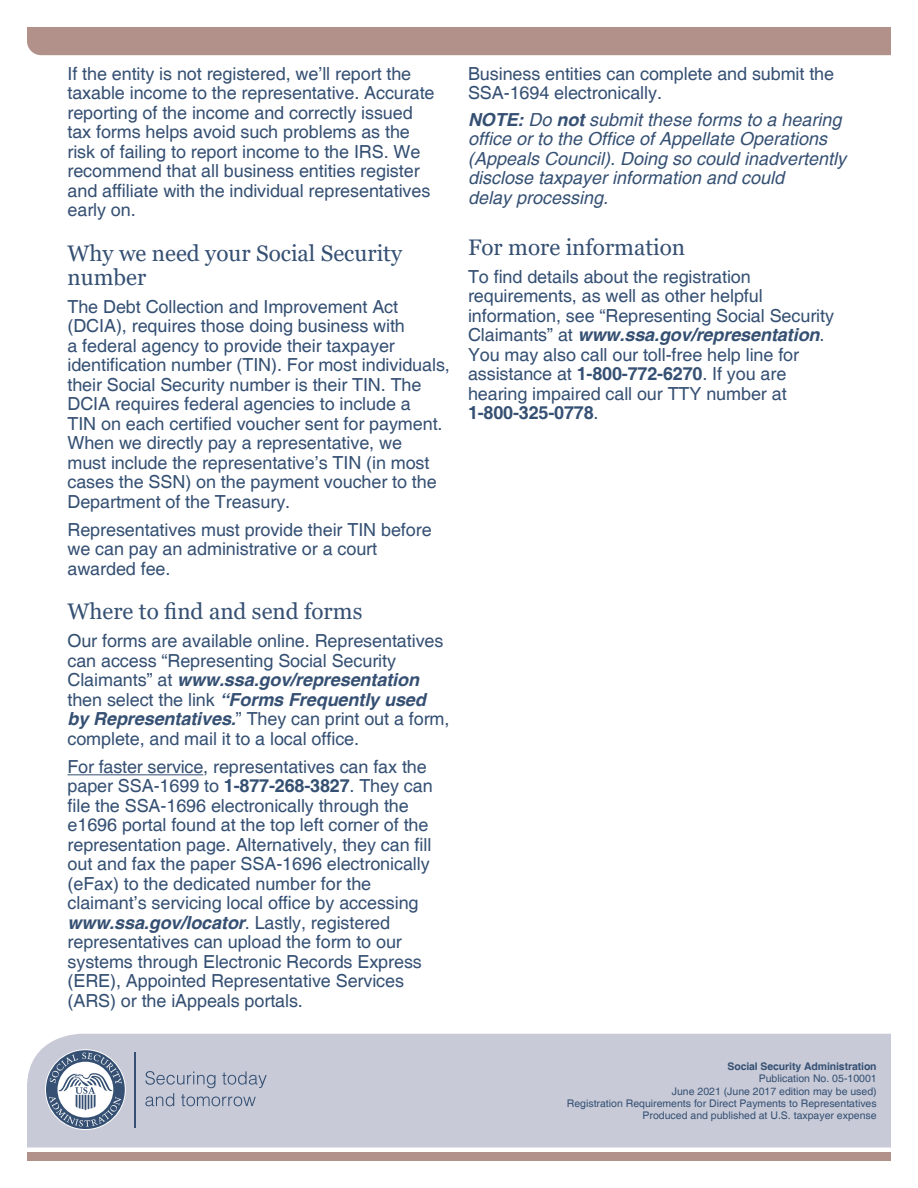
<style>
.page{position:relative;width:918px;height:1188px;background:#fff}
.page>*{position:absolute;margin:0;border:0;box-sizing:border-box;transform-origin:0 0}
.t1{font:22.5px/24px "Georgia";color:#355073}
.t2{font:18px/19.5px "Helvetica";letter-spacing:-.005em;color:#355073}
.t3{font:italic 18px/19.5px "Helvetica";color:#355073}
.t4{font:10.5px "Helvetica";color:#355073}
.t5{font:700 10.5px "Helvetica";letter-spacing:-.01em;color:#355073}
.s1{font-weight:700;font-style:italic}
.s2{font-weight:700}
</style>
<div class="page">
<div style="left:27px;top:27px;width:864px;height:28px;background:#b19189"></div>
<div style="left:27px;top:1034px;width:864px;height:113px;background:#c8cad7"></div>
<div style="left:27px;top:1153px;width:864px;height:8px;background:#b19189"></div>
<svg style="left:145px;top:1071px;width:122px;height:35px;background:#b1b7c7"></svg>
<hr style="left:135px;top:1052px;width:1px;height:75px;background:#355073">
<svg style="left:45px;top:1049px;width:81px;height:81px"></svg>
<svg style="left:46px;top:1050px;width:79px;height:79px"></svg>
<svg style="left:49px;top:1053px;width:73px;height:74px"></svg>
<hr style="left:68px;top:774px;width:135px;height:1px;background:#355073">
<p class="t2" style="left:68px;top:65px;width:369px">If the entity is not registered, we’ll report the taxable income to the representative. Accurate reporting of the income and correctly issued tax forms helps avoid such problems as the risk of failing to report income to the IRS. We recommend that all business entities register and affiliate with the individual representatives early on.</p>
<h1 class="t1" style="left:68px;top:241px;width:336px">Why we need your Social Security number</h1>
<p class="t2" style="left:68px;top:297px;width:384px">The Debt Collection and Improvement Act (DCIA), requires those doing business with<br>a federal agency to provide their taxpayer identification number (TIN). For most individuals, their Social Security number is their TIN. The DCIA requires federal agencies to include a<br>TIN on each certified voucher sent for payment.<br>When we directly pay a representative, we<br>must include the representative’s TIN (in most cases the SSN) on the payment voucher to the Department of the Treasury.</p>
<p class="t2" style="left:68px;top:521px;width:366px">Representatives must provide their TIN before we can pay an administrative or a court awarded fee.</p>
<h1 class="t1" style="left:68px;top:600px;width:296px">Where to find and send forms</h1>
<p class="t2" style="left:68px;top:632px;width:384px">Our forms are available online. Representatives can access “Representing Social Security Claimants” at <span class="s1">www.ssa.gov/representation </span>then select the link <span class="s1">“Forms Frequently used by Representatives.</span>” They can print out a form, complete, and mail it to a local office.</p>
<p class="t2" style="left:68px;top:758px;width:367px">For faster service, representatives can fax the paper SSA-1699 to <span class="s2">1-877-268-3827</span>. They can file the SSA-1696 electronically through the e1696 portal found at the top left corner of the representation page. Alternatively, they can fill out and fax the paper SSA-1696 electronically (eFax) to the dedicated number for the claimant’s servicing local office by accessing <span class="s1">www.ssa.gov/locator</span>. Lastly, registered representatives can upload the form to our systems through Electronic Records Express (ERE), Appointed Representative Services (ARS) or the iAppeals portals.</p>
<p class="t2" style="left:468px;top:64px;width:368px">Business entities can complete and submit the<br>SSA-1694 electronically.</p>
<p class="t3" style="left:468px;top:110px;width:380px"><span class="s2">NOTE:</span> Do <span class="s2">not</span> submit these forms to a hearing office or to the Office of Appellate Operations (Appeals Council). Doing so could inadvertently disclose taxpayer information and could<br>delay processing.</p>
<h1 class="t1" style="left:468px;top:235px;width:219px">For more information</h1>
<p class="t2" style="left:468px;top:267px;width:368px">To find details about the registration requirements, as well as other helpful information, see “Representing Social Security Claimants” at <span class="s1">www.ssa.gov/representation</span>.<br>You may also call our toll-free help line for assistance at <span class="s2">1-800-772-6270</span>. If you are hearing impaired call our TTY number at <span class="s2">1-800-325-0778</span>.</p>
<p class="t5" style="left:727px;top:1060px;width:151px">Social Security Administration</p>
<p class="t4" style="left:759px;top:1072px;width:119px">Publication No. 05-10001</p>
<p class="t4" style="left:672px;top:1085px;width:206px">June 2021 (June 2017 edition may be used)</p>
<p class="t4" style="left:567px;top:1097px;width:311px">Registration Requirements for Direct Payments to Representatives</p>
<p class="t4" style="left:643px;top:1110px;width:236px">Produced and published at U.S. taxpayer expense</p>
</div>
